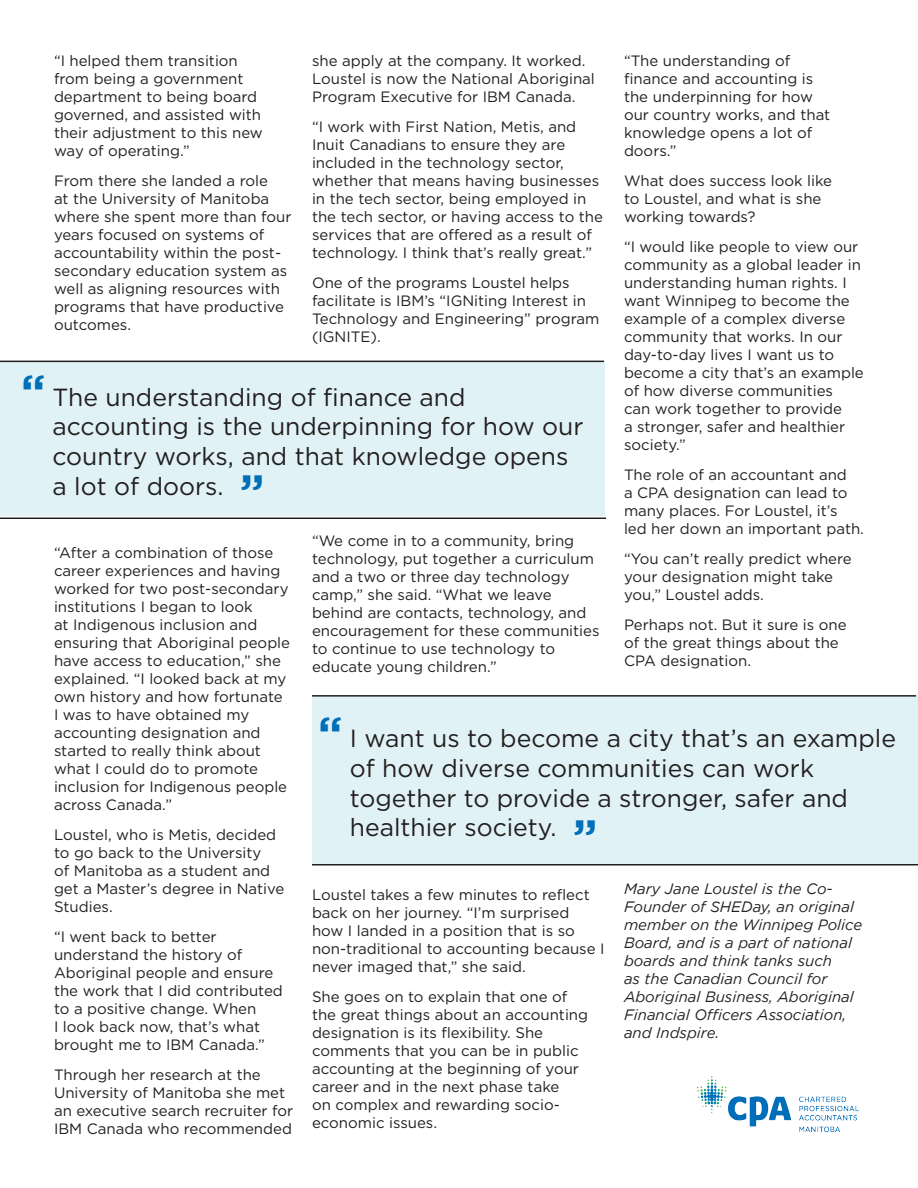
<style>
.page{position:relative;width:918px;height:1188px;background:#fff}
.page>*{position:absolute;margin:0;border:0;box-sizing:border-box;transform-origin:0 0}
.t1{font:700 45px "Gotham";color:#006fba}
.t2{font:24.75px/29.7px "Gotham";color:#231f20}
.t3{font:15px/18px "Gotham";color:#231f20}
.t4{font:italic 15px/18px "Gotham";color:#231f20}
</style>
<div class="page">
<div style="left:312px;top:695px;width:606px;height:169px;background:#e0f2f5"></div>
<div style="left:0;top:361px;width:604px;height:155px;background:#e0f2f5"></div>
<hr style="left:312px;top:864px;width:606px;height:2px;background:#231f20">
<hr style="left:312px;top:695px;width:604px;height:2px;background:#231f20">
<hr style="left:0;top:518px;width:606px;height:1px;background:#231f20">
<hr style="left:0;top:361px;width:604px;height:1px;background:#231f20">
<img style="left:698px;top:1076px;width:160px;height:55px">
<p class="t1" style="left:21px;top:365px;width:26px">“</p>
<p class="t3" style="left:624px;top:51px;width:208px">“The understanding of finance and accounting is the underpinning for how our country works, and that knowledge opens a lot of doors.”</p>
<p class="t3" style="left:624px;top:171px;width:210px">What does success look like to Loustel, and what is she working towards?</p>
<p class="t3" style="left:624px;top:237px;width:241px">“I would like people to view our community as a global leader in understanding human rights. I want Winnipeg to become the example of a complex diverse community that works. In our day-to-day lives I want us to become a city that’s an example of how diverse communities<br>can work together to provide<br>a stronger, safer and healthier society.”</p>
<p class="t3" style="left:624px;top:465px;width:241px">The role of an accountant and<br>a CPA designation can lead to many places. For Loustel, it’s led her down an important path.</p>
<p class="t3" style="left:624px;top:549px;width:229px">“You can’t really predict where your designation might take you,” Loustel adds.</p>
<p class="t3" style="left:624px;top:615px;width:224px">Perhaps not. But it sure is one of the great things about the<br>CPA designation.</p>
<p class="t3" style="left:54px;top:51px;width:210px">“I helped them transition from being a government department to being board governed, and assisted with their adjustment to this new way of operating.”</p>
<p class="t3" style="left:54px;top:171px;width:239px">From there she landed a role<br>at the University of Manitoba where she spent more than four years focused on systems of accountability within the post&shy;secondary education system as well as aligning resources with programs that have productive outcomes.</p>
<p class="t3" style="left:312px;top:52px;width:284px">she apply at the company. It worked.<br>Loustel is now the National Aboriginal<br>Program Executive for IBM Canada.</p>
<p class="t3" style="left:312px;top:118px;width:293px">“I work with First Nation, Metis, and Inuit Canadians to ensure they are included in the technology sector, whether that means having businesses in the tech sector, being employed in the tech sector, or having access to the services that are offered as a result of technology. I think that’s really great.”</p>
<p class="t3" style="left:312px;top:274px;width:289px">One of the programs Loustel helps facilitate is IBM’s “IGNiting Interest in<br>Technology and Engineering” program (IGNITE).</p>
<p class="t2" style="left:52px;top:381px;width:533px">The understanding of finance and accounting is the underpinning for how our country works, and that knowledge opens a lot of doors.</p>
<p class="t1" style="left:240px;top:465px;width:26px">”</p>
<p class="t3" style="left:312px;top:532px;width:289px">“We come in to a community, bring technology, put together a curriculum and a two or three day technology camp,” she said. “What we leave behind are contacts, technology, and encouragement for these communities to continue to use technology to educate young children.”</p>
<p class="t3" style="left:54px;top:543px;width:238px">“After a combination of those career experiences and having worked for two post-secondary institutions I began to look<br>at Indigenous inclusion and ensuring that Aboriginal people have access to education,” she explained. “I looked back at my own history and how fortunate<br>I was to have obtained my accounting designation and started to really think about what I could do to promote inclusion for Indigenous people across Canada.”</p>
<p class="t3" style="left:54px;top:825px;width:232px">Loustel, who is Metis, decided to go back to the University<br>of Manitoba as a student and get a Master’s degree in Native<br>Studies.</p>
<p class="t3" style="left:54px;top:927px;width:230px">“I went back to better understand the history of<br>Aboriginal people and ensure the work that I did contributed to a positive change. When<br>I look back now, that’s what brought me to IBM Canada.”</p>
<p class="t3" style="left:54px;top:1065px;width:241px">Through her research at the<br>University of Manitoba she met an executive search recruiter for<br>IBM Canada who recommended</p>
<p class="t1" style="left:318px;top:707px;width:26px">“</p>
<p class="t2" style="left:350px;top:723px;width:548px">I want us to become a city that’s an example of how diverse communities can work together to provide a stronger, safer and healthier society.</p>
<p class="t1" style="left:573px;top:811px;width:26px">”</p>
<p class="t4" style="left:624px;top:880px;width:240px">Mary Jane Loustel is the Co-<br>Founder of SHEDay, an original member on the Winnipeg Police<br>Board, and is a part of national boards and think tanks such<br>as the Canadian Council for<br>Aboriginal Business, Aboriginal<br>Financial Officers Association, and Indspire.</p>
<p class="t3" style="left:312px;top:886px;width:294px">Loustel takes a few minutes to reflect back on her journey. “I’m surprised how I landed in a position that is so non-traditional to accounting because I never imaged that,” she said.</p>
<p class="t3" style="left:312px;top:988px;width:278px">She goes on to explain that one of the great things about an accounting designation is its flexibility. She comments that you can be in public accounting at the beginning of your career and in the next phase take<br>on complex and rewarding socio&shy;economic issues.</p>
</div>
